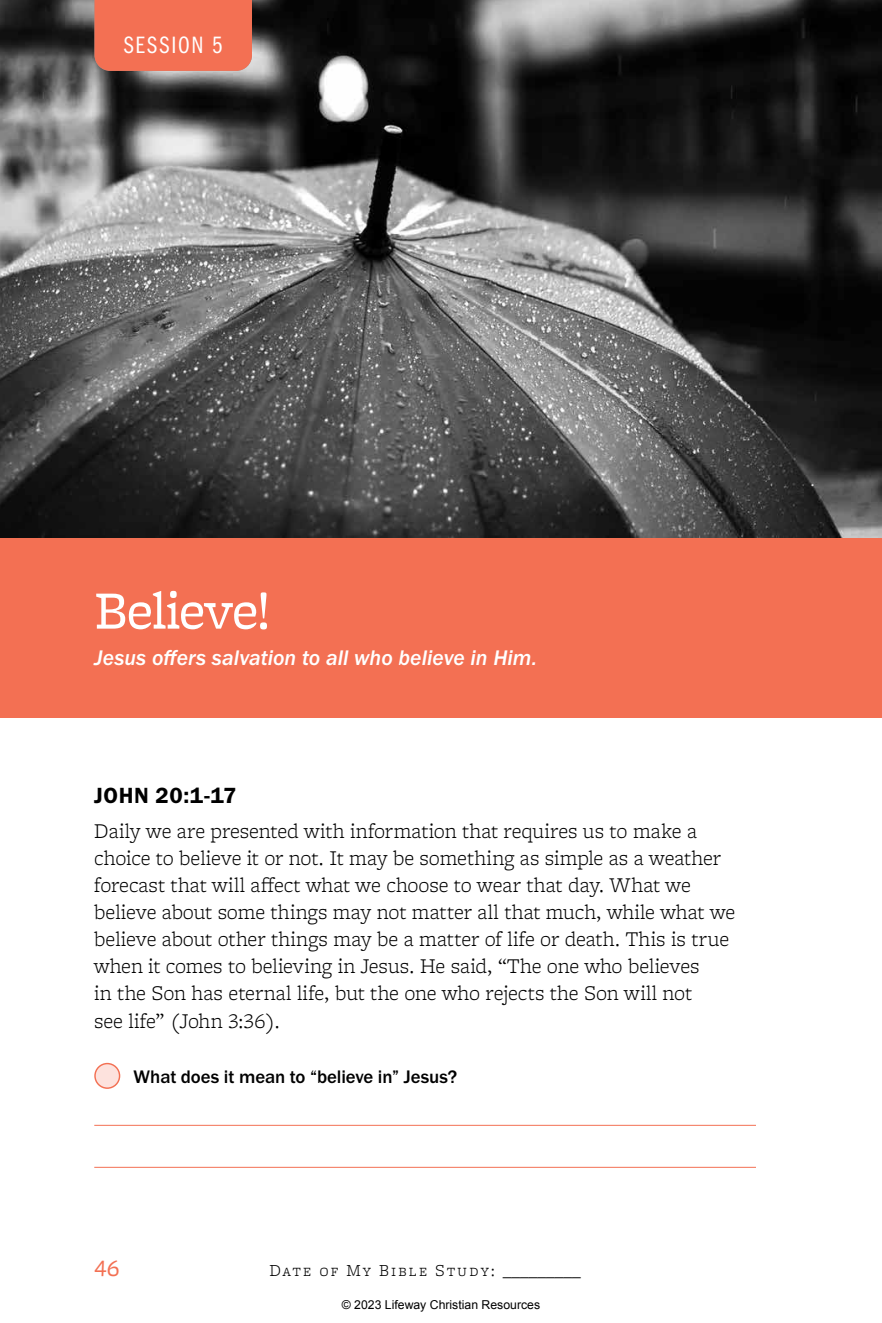
<style>
.page{position:relative;width:882px;height:1323px;background:#fff}
.page>*{position:absolute;margin:0;border:0;box-sizing:border-box;transform-origin:0 0}
.t1{font:56px "Freight Micro Pro";letter-spacing:-.02em;color:#fff}
.t2{font:24.5px "Franklin Gothic URW Com Boo";letter-spacing:.075em;color:#fff}
.t3{font:24.5px "Freight Micro Pro";color:#f37053}
.t4{font:22.75px "Franklin Gothic URW Dem";letter-spacing:.025em;color:#000}
.t5{font:300 21.88px/27.1px "Freight Micro Pro";letter-spacing:-.005em;color:#000}
.t6{font:21.88px "Franklin Gothic URW Med Ita";color:#fff}
.t7{font:500 18.9px "Franklin Gothic URW";letter-spacing:-.005em;color:#000}
.t8{font:300 17.5px "Freight Micro Pro";letter-spacing:.11em;color:#000}
.t9{font:12.25px "Arial";color:#000}
.s1{font-family:"Chaparral Pro"}
</style>
<div class="page">
<img style="left:0;top:0;width:882px;height:538px">
<div style="left:94px;top:0;width:158px;height:71px;background:#f37053"></div>
<div style="left:0;top:538px;width:882px;height:179px;background:#f37053"></div>
<hr style="left:94px;top:1125px;width:662px;height:1px;background:#f37053">
<hr style="left:94px;top:1167px;width:662px;height:1px;background:#f37053">
<div style="left:95px;top:1064px;width:25px;height:24px;background:#fde2dd;border-radius:50%"></div>
<div style="left:94px;top:1063px;width:26px;height:26px;border:1px solid #f37053;border-radius:50%"></div>
<p class="t2" style="left:124px;top:29px;width:101px">SESSION 5</p>
<h1 class="t1" style="left:94px;top:572px;width:178px">Believe!</h1>
<p class="t6" style="left:94px;top:644px;width:444px">Jesus offers salvation to all who believe in Him.</p>
<p class="t4" style="left:94px;top:781px;width:144px">JOHN 20:1-17</p>
<p class="t5" style="left:94px;top:816px;width:643px">Daily we are presented with information that requires us to make a choice to believe it or not. It may be something as simple as a weather forecast that will affect what we choose to wear that day. What we believe about some things may not matter all that much, while what we believe about other things may be a matter of life or death. This is true when it comes to believing in Jesus. He said, “The one who believes<br>in the Son has eternal life, but the one who rejects the Son will not<br>see life” (John 3:36).</p>
<p class="t7" style="left:134px;top:1065px;width:325px">What does it mean to “believe in” Jesus?</p>
<p class="t3" style="left:94px;top:1252px;width:26px">46</p>
<p class="t8" style="left:269px;top:1259px;width:313px">Date of My Bible Study: <span class="s1">_________</span></p>
<p class="t9" style="left:342px;top:1296px;width:200px">© 2023 Lifeway Christian Resources</p>
</div>
